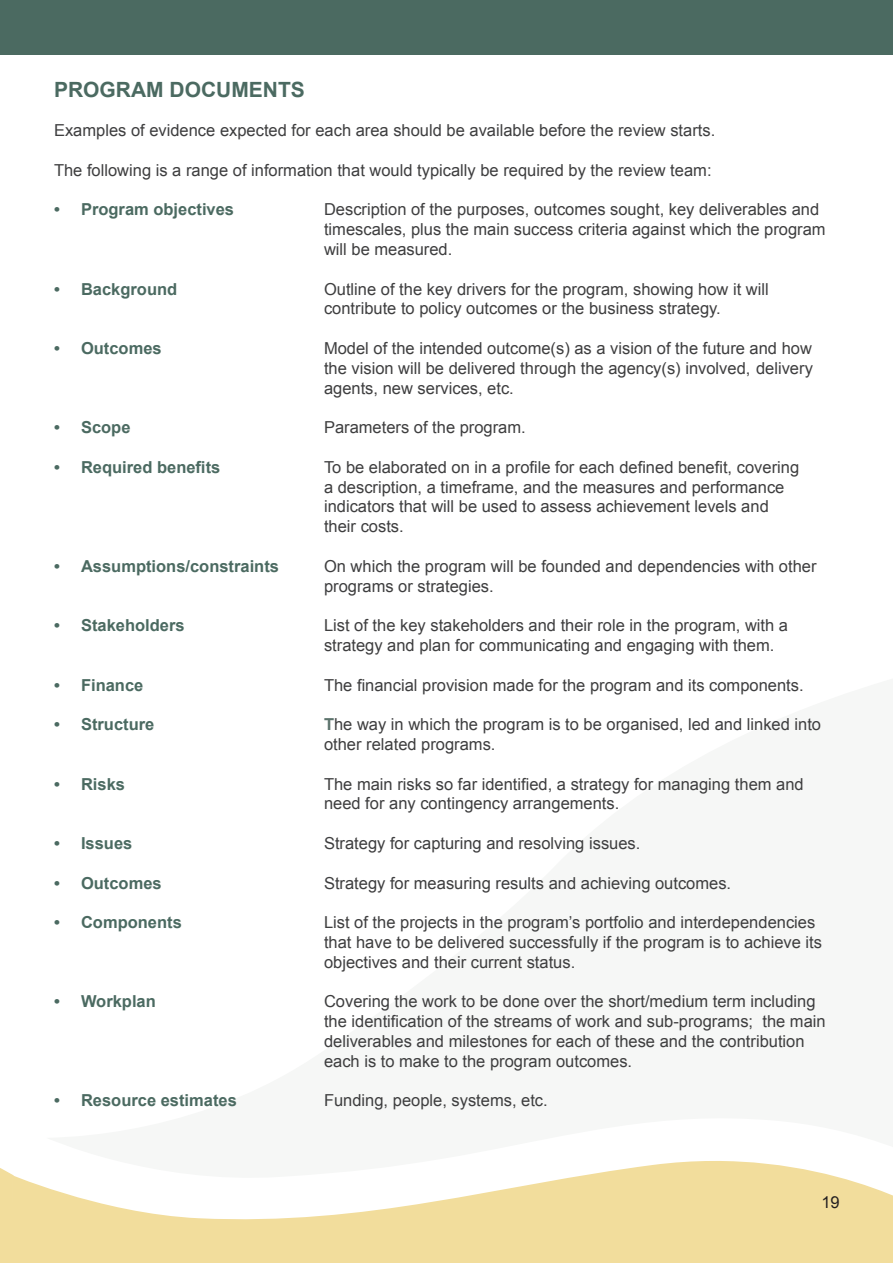
<style>
.page{position:relative;width:893px;height:1263px;background:#fff}
.page>*{position:absolute;margin:0;border:0;box-sizing:border-box;transform-origin:0 0}
.t1{font:700 21px "Arial";color:#4b6a61}
.t2{font:16.5px/19.8px "Arial";color:#3e3e3f}
.t3{font:700 16.5px "Arial";color:#4b6a61}
.t4{font:16.5px "Arial";color:#231f20}
.s1{font-weight:700;color:#5c736c}
</style>
<div class="page">
<svg style="left:34px;top:1161px;width:859px;height:102px;fill:#f2dd9c"></svg>
<svg style="left:0;top:1168px;width:34px;height:95px;background:#f3e0a4"></svg>
<div style="left:0;top:0;width:893px;height:54px;background:#4b6a61"></div>
<p class="t1" style="left:54px;top:75px;width:252px">PROGRAM DOCUMENTS</p>
<p class="t2" style="left:54px;top:121px;width:663px">Examples of evidence expected for each area should be available before the review starts.</p>
<p class="t2" style="left:54px;top:160px;width:659px">The following is a range of information that would typically be required by the review team:</p>
<p class="t3" style="left:54px;top:199px;width:182px">• Program objectives</p>
<p class="t2" style="left:324px;top:200px;width:503px">Description of the purposes, outcomes sought, key deliverables and timescales, plus the main success criteria against which the program will be measured.</p>
<p class="t3" style="left:54px;top:278px;width:125px">• Background</p>
<p class="t2" style="left:324px;top:279px;width:446px">Outline of the key drivers for the program, showing how it will contribute to policy outcomes or the business strategy.</p>
<p class="t3" style="left:54px;top:337px;width:109px">• Outcomes</p>
<p class="t2" style="left:324px;top:338px;width:490px;text-align:justify">Model of the intended outcome(s) as a vision of the future and how the vision will be delivered through the agency(s) involved, delivery agents, new services, etc.</p>
<p class="t3" style="left:54px;top:416px;width:78px">• Scope</p>
<p class="t2" style="left:324px;top:418px;width:203px">Parameters of the program.</p>
<p class="t3" style="left:54px;top:456px;width:168px">• Required benefits</p>
<p class="t2" style="left:324px;top:457px;width:477px">To be elaborated on in a profile for each defined benefit, covering a description, a timeframe, and the measures and performance indicators that will be used to assess achievement levels and their costs.</p>
<p class="t3" style="left:54px;top:555px;width:227px">• Assumptions/constraints</p>
<p class="t2" style="left:324px;top:556px;width:494px">On which the program will be founded and dependencies with other programs or strategies.</p>
<p class="t3" style="left:54px;top:614px;width:132px">• Stakeholders</p>
<p class="t2" style="left:324px;top:616px;width:466px">List of the key stakeholders and their role in the program, with a strategy and plan for communicating and engaging with them.</p>
<p class="t3" style="left:54px;top:674px;width:91px">• Finance</p>
<p class="t2" style="left:324px;top:675px;width:481px">The financial provision made for the program and its components.</p>
<p class="t3" style="left:54px;top:713px;width:102px">• Structure</p>
<p class="t2" style="left:324px;top:715px;width:499px"><span class="s1">T</span>he way in which the program is to be organised, led and linked into other related programs.</p>
<p class="t3" style="left:54px;top:773px;width:73px">• Risks</p>
<p class="t2" style="left:324px;top:774px;width:481px">The main risks so far identified, a strategy for managing them and need for any contingency arrangements.</p>
<p class="t3" style="left:54px;top:832px;width:80px">• Issues</p>
<p class="t2" style="left:324px;top:833px;width:318px">Strategy for capturing and resolving issues.</p>
<p class="t3" style="left:54px;top:872px;width:109px">• Outcomes</p>
<p class="t2" style="left:324px;top:873px;width:409px">Strategy for measuring results and achieving outcomes.</p>
<p class="t3" style="left:54px;top:911px;width:129px">• Components</p>
<p class="t2" style="left:324px;top:913px;width:499px">List of the projects in the program’s portfolio and interdependencies that have to be delivered successfully if the program is to achieve its objectives and their current status.</p>
<p class="t3" style="left:54px;top:991px;width:103px">• Workplan</p>
<p class="t2" style="left:324px;top:992px;width:503px">Covering the work to be done over the short/medium term including the identification of the streams of work and sub-programs; the main deliverables and milestones for each of these and the contribution each is to make to the program outcomes.</p>
<p class="t3" style="left:54px;top:1090px;width:184px">• Resource estimates</p>
<p class="t2" style="left:324px;top:1091px;width:225px">Funding, people, systems, etc.</p>
<p class="t4" style="left:821px;top:1191px;width:20px">19</p>
</div>
